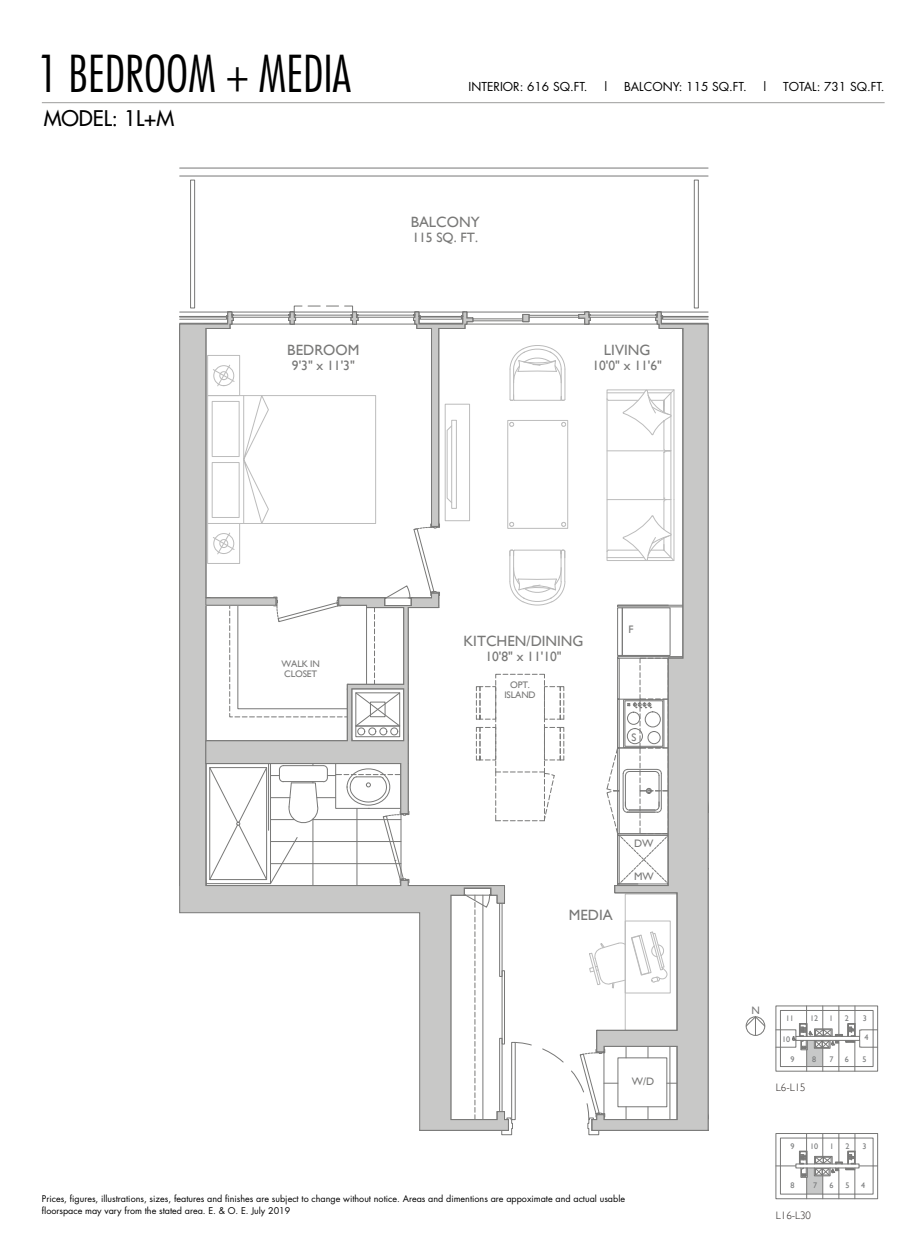
<style>
.page{position:relative;width:918px;height:1253px;background:#fff}
.page>*{position:absolute;margin:0;border:0;box-sizing:border-box;transform-origin:0 0}
.t1{font:300 condensed 49.5px "Futura";color:#000}
.t2{font:21px "Futura";color:#000}
.t3{font:14.85px "Gill Sans";color:#787877}
.t4{font:13.5px "Gill Sans";color:#787877}
.t5{font:12px "Futura";color:#000}
.t6{font:300 10.8px "Gill Sans";color:#2b2523}
.t7{font:10.8px "Gill Sans";color:#787877}
.t8{font:10.8px "Gill Sans";color:#797979}
.t9{font:9.45px/9.4px "Gill Sans";letter-spacing:-.02em;color:#787877;text-align:center}
.t10{font:9px/12.6px "Futura";color:#000}
.t11{font:8.1px "Gill Sans";color:#77797a}
</style>
<div class="page">
<hr style="left:42px;top:102px;width:843px;height:1px;background:#9d9d9c">
<div style="left:694px;top:180px;width:5px;height:128px;border:1px solid #787877"></div>
<div style="left:190px;top:180px;width:5px;height:128px;border:1px solid #787877"></div>
<hr style="left:180px;top:168px;width:528px;height:1px;background:#787877">
<hr style="left:180px;top:176px;width:528px;height:1px;background:#787877">
<svg style="left:179px;top:289px;width:530px;height:846px"></svg>
<svg style="left:205px;top:592px;width:234px;height:222px"></svg>
<div style="left:206px;top:598px;width:70px;height:7px;background:#c8c8c7"></div>
<div style="left:206px;top:597px;width:70px;height:8px;border:1px solid #787877"></div>
<svg style="left:776px;top:1006px;width:102px;height:65px"></svg>
<svg style="left:776px;top:1133px;width:102px;height:66px"></svg>
<svg style="left:746px;top:1016px;width:19px;height:19px"></svg>
<h1 class="t1" style="left:38px;top:43px;width:315px">1 BEDROOM + MEDIA</h1>
<h2 class="t2" style="left:44px;top:105px;width:132px">MODEL: 1L+M</h2>
<h3 class="t3" style="left:287px;top:342px;width:74px">BEDROOM</h3>
<h3 class="t4" style="left:292px;top:358px;width:64px">9'3" x 11'3"</h3>
<h3 class="t5" style="left:469px;top:79px;width:417px">INTERIOR: 616 SQ.FT. | BALCONY: 115 SQ.FT. | TOTAL: 731 SQ.FT.</h3>
<h3 class="t3" style="left:411px;top:213px;width:71px">BALCONY</h3>
<h3 class="t4" style="left:412px;top:230px;width:67px">115 SQ. FT.</h3>
<h3 class="t3" style="left:604px;top:341px;width:48px">LIVING</h3>
<h3 class="t4" style="left:592px;top:358px;width:71px">10'0" x 11'6"</h3>
<p class="t9" style="left:282px;top:659px;width:40px;text-align:left">WALK IN<br>CLOSET</p>
<h3 class="t3" style="left:464px;top:632px;width:122px">KITCHEN/DINING</h3>
<h3 class="t4" style="left:485px;top:648px;width:78px">10'8" x 11'10"</h3>
<p class="t9" style="left:504px;top:680px;width:33px">OPT.<br>ISLAND</p>
<p class="t7" style="left:628px;top:623px;width:7px">F</p>
<p class="t7" style="left:631px;top:730px;width:6px">S</p>
<h3 class="t3" style="left:569px;top:906px;width:45px">MEDIA</h3>
<p class="t7" style="left:634px;top:837px;width:21px">DW</p>
<p class="t7" style="left:634px;top:870px;width:21px">MW</p>
<p class="t7" style="left:632px;top:1075px;width:24px">W/D</p>
<p class="t6" style="left:634px;top:1079px;width:31px">L6-L15</p>
<p class="t8" style="left:751px;top:1004px;width:10px">N</p>
<p class="t11" style="left:786px;top:1014px;width:10px">11</p>
<p class="t11" style="left:810px;top:1014px;width:10px">12</p>
<p class="t11" style="left:829px;top:1014px;width:6px">1</p>
<p class="t11" style="left:845px;top:1014px;width:6px">2</p>
<p class="t11" style="left:863px;top:1014px;width:6px">3</p>
<p class="t11" style="left:782px;top:1034px;width:10px">10</p>
<p class="t11" style="left:865px;top:1033px;width:6px">4</p>
<p class="t11" style="left:791px;top:1054px;width:6px">9</p>
<p class="t11" style="left:812px;top:1054px;width:6px">8</p>
<p class="t11" style="left:829px;top:1054px;width:6px">7</p>
<p class="t11" style="left:845px;top:1054px;width:6px">6</p>
<p class="t11" style="left:862px;top:1054px;width:6px">5</p>
<p class="t6" style="left:776px;top:1079px;width:31px">L6-L15</p>
<p class="t11" style="left:791px;top:1141px;width:6px">9</p>
<p class="t11" style="left:810px;top:1141px;width:10px">10</p>
<p class="t11" style="left:830px;top:1141px;width:6px">1</p>
<p class="t11" style="left:845px;top:1141px;width:6px">2</p>
<p class="t11" style="left:862px;top:1141px;width:6px">3</p>
<p class="t11" style="left:791px;top:1180px;width:6px">8</p>
<p class="t11" style="left:813px;top:1180px;width:6px">7</p>
<p class="t11" style="left:830px;top:1180px;width:6px">6</p>
<p class="t11" style="left:845px;top:1180px;width:6px">5</p>
<p class="t11" style="left:861px;top:1180px;width:6px">4</p>
<p class="t10" style="left:42px;top:1192px;width:585px">Prices, figures, illustrations, sizes, features and finishes are subject to change without notice. Areas and dimentions are appoximate and actual usable floorspace may vary from the stated area. E. &amp; O. E. July 2019</p>
<p class="t6" style="left:776px;top:1207px;width:37px">L16-L30</p>
</div>
